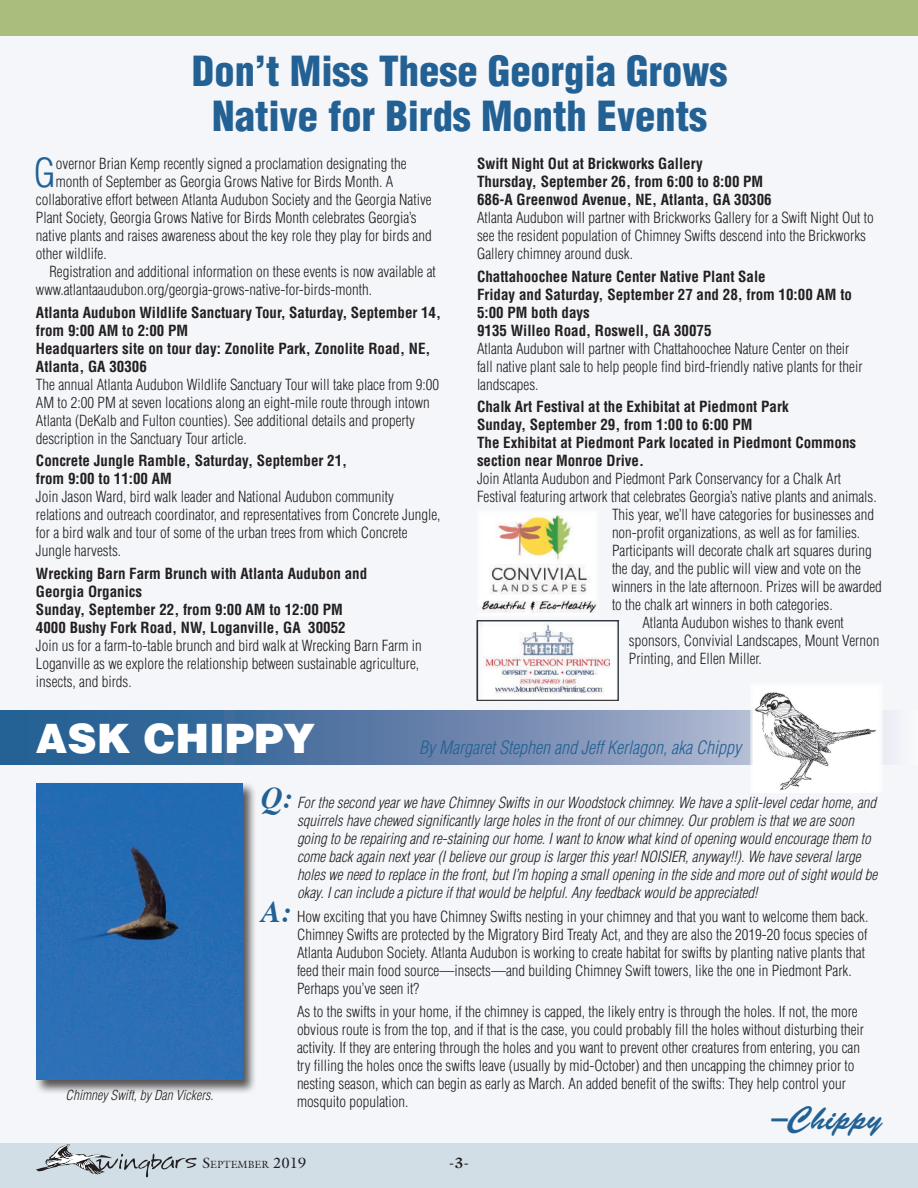
<style>
.page{position:relative;width:918px;height:1188px;background:#f4f6f9}
.page>*{position:absolute;margin:0;border:0;box-sizing:border-box;transform-origin:0 0}
.t1{font:900 condensed 40.5px/45px "Helvetica";color:#236194;text-align:center}
.t2{font:900 40.5px "Helvetica";color:#fff}
.t3{font:300 condensed 39px "Helvetica";color:#236194}
.t4{font:33px "Brush Script";color:#236194}
.t5{font:italic 300 condensed 18px "Helvetica";color:#236194}
.t6{font:300 condensed 15px/18px "Helvetica";color:#231f20}
.t7{font:700 condensed 15px/18px "Helvetica";color:#231f20}
.t8{font:italic 300 condensed 15px/18px "Helvetica";color:#231f20}
.t9{font:700 15px "Galliard";color:#231f20}
.t10{font:italic 300 condensed 13.5px "Helvetica";color:#231f20}
.t11{font:10.5px "Galliard";color:#231f20}
.s1{font-family:"Times";font-weight:700;font-stretch:normal;font-size:30px;color:#236194}
.s2{font-family:"Times";font-weight:700;font-style:italic;font-stretch:normal;font-size:30px;color:#236194}
.s3{font-size:15px}
</style>
<div class="page">
<div style="left:0;top:1143px;width:918px;height:45px;background:#d1dee6"></div>
<svg style="left:36px;top:1144px;width:161px;height:33px"></svg>
<div style="left:0;top:0;width:918px;height:36px;background:#a9bd7d"></div>
<svg style="left:0;top:711px;width:750px;height:54px;background:#5c7fa9"></svg>
<div style="left:750px;top:683px;width:133px;height:110px;background:#fff"></div>
<img style="left:755px;top:692px;width:121px;height:98px">
<div style="left:34px;top:781px;width:224px;height:314px;background:#231f20;opacity:.75"></div>
<img style="left:36px;top:783px;width:207px;height:297px">
<img style="left:480px;top:515px;width:117px;height:98px">
<img style="left:482px;top:623px;width:134px;height:76px">
<div style="left:477px;top:621px;width:141px;height:80px;border:1px solid #231f20"></div>
<h1 class="t1" style="left:192px;top:49px;width:537px">Don’t Miss These Georgia Grows<br>Native for Birds Month Events</h1>
<h2 class="t3" style="left:34px;top:149px;width:23px">G</h2>
<p class="t6" style="left:56px;top:155px;width:352px">overnor Brian Kemp recently signed a proclamation designating the</p>
<p class="t7" style="left:477px;top:155px;width:296px">Swift Night Out at Brickworks Gallery<br>Thursday, September 26, from 6:00 to 8:00 PM<br>686-A Greenwod Avenue, NE, Atlanta, GA 30306</p>
<p class="t6" style="left:477px;top:209px;width:398px">Atlanta Audubon will partner with Brickworks Gallery for a Swift Night Out to see the resident population of Chimney Swifts descend into the Brickworks<br>Gallery chimney around dusk.</p>
<p class="t7" style="left:477px;top:267px;width:377px">Chattahoochee Nature Center Native Plant Sale<br>Friday and Saturday, September 27 and 28, from 10:00 AM to 5:00 PM both days<br>9135 Willeo Road, Roswell, GA 30075</p>
<p class="t6" style="left:477px;top:339px;width:387px">Atlanta Audubon will partner with Chattahoochee Nature Center on their fall native plant sale to help people find bird-friendly native plants for their landscapes.</p>
<p class="t7" style="left:477px;top:398px;width:381px">Chalk Art Festival at the Exhibitat at Piedmont Park<br>Sunday, September 29, from 1:00 to 6:00 PM<br>The Exhibitat at Piedmont Park located in Piedmont Commons section near Monroe Drive.</p>
<p class="t6" style="left:477px;top:470px;width:366px">Join Atlanta Audubon and Piedmont Park Conservancy for a Chalk Art</p>
<p class="t6" style="left:477px;top:488px;width:401px">Festival featuring artwork that celebrates Georgia’s native plants and animals.</p>
<p class="t6" style="left:612px;top:506px;width:264px">This year, we’ll have categories for businesses and</p>
<p class="t6" style="left:612px;top:524px;width:250px">non-profit organizations, as well as for families.</p>
<p class="t6" style="left:612px;top:542px;width:261px">Participants will decorate chalk art squares during</p>
<p class="t6" style="left:612px;top:560px;width:251px">the day, and the public will view and vote on the</p>
<p class="t6" style="left:612px;top:578px;width:271px">winners in the late afternoon. Prizes will be awarded</p>
<p class="t6" style="left:612px;top:596px;width:222px">to the chalk art winners in both categories.</p>
<p class="t6" style="left:642px;top:614px;width:203px">Atlanta Audubon wishes to thank event</p>
<p class="t6" style="left:629px;top:632px;width:252px">sponsors, Convivial Landscapes, Mount Vernon</p>
<p class="t6" style="left:629px;top:650px;width:134px">Printing, and Ellen Miller.</p>
<p class="t6" style="left:56px;top:173px;width:339px">month of September as Georgia Grows Native for Birds Month. A</p>
<p class="t6" style="left:36px;top:191px;width:397px">collaborative effort between Atlanta Audubon Society and the Georgia Native</p>
<p class="t6" style="left:36px;top:209px;width:382px">Plant Society, Georgia Grows Native for Birds Month celebrates Georgia’s</p>
<p class="t6" style="left:36px;top:227px;width:397px">native plants and raises awareness about the key role they play for birds and</p>
<p class="t6" style="left:36px;top:245px;width:72px">other wildlife.</p>
<p class="t6" style="left:49px;top:263px;width:388px">Registration and additional information on these events is now available at</p>
<p class="t6" style="left:36px;top:281px;width:338px">www.atlantaaudubon.org/georgia-grows-native-for-birds-month.</p>
<p class="t7" style="left:36px;top:303px;width:407px">Atlanta Audubon Wildlife Sanctuary Tour, Saturday, September 14, from 9:00 AM to 2:00 PM<br>Headquarters site on tour day: Zonolite Park, Zonolite Road, NE, Atlanta, GA 30306</p>
<p class="t6" style="left:36px;top:375px;width:405px">The annual Atlanta Audubon Wildlife Sanctuary Tour will take place from 9:00<br>AM to 2:00 PM at seven locations along an eight-mile route through intown Atlanta (DeKalb and Fulton counties). See additional details and property description in the Sanctuary Tour article.</p>
<p class="t7" style="left:36px;top:452px;width:313px">Concrete Jungle Ramble, Saturday, September 21, from 9:00 to 11:00 AM</p>
<p class="t6" style="left:36px;top:488px;width:406px">Join Jason Ward, bird walk leader and National Audubon community relations and outreach coordinator, and representatives from Concrete Jungle, for a bird walk and tour of some of the urban trees from which Concrete Jungle harvests.</p>
<p class="t7" style="left:36px;top:564px;width:333px">Wrecking Barn Farm Brunch with Atlanta Audubon and Georgia Organics<br>Sunday, September 22, from 9:00 AM to 12:00 PM 4000 Bushy Fork Road, NW, Loganville, GA 30052</p>
<p class="t6" style="left:36px;top:636px;width:387px">Join us for a farm-to-table brunch and bird walk at Wrecking Barn Farm in<br>Loganville as we explore the relationship between sustainable agriculture, insects, and birds.</p>
<h1 class="t2" style="left:36px;top:712px;width:280px">ASK CHIPPY</h1>
<p class="t8" style="left:297px;top:794px;width:582px;text-indent:-36px"><span class="s1">Q:</span> For the second year we have Chimney Swifts in our Woodstock chimney. We have a split-level cedar home, and squirrels have chewed significantly large holes in the front of our chimney. Our problem is that we are soon going to be repairing and re-staining our home. I want to know what kind of opening would encourage them to come back again next year (I believe our group is larger this year! NOISIER, anyway!!). We have several large holes we need to replace in the front, but I’m hoping a small opening in the side and more out of sight would be okay. I can include a picture if that would be helpful. Any feedback would be appreciated!</p>
<p class="t6" style="left:297px;top:908px;width:573px;text-indent:-36px"><span class="s2">A:</span> How exciting that you have Chimney Swifts nesting in your chimney and that you want to welcome them back.<br>Chimney Swifts are protected by the Migratory Bird Treaty Act, and they are also the 2019-20 focus species of Atlanta Audubon Society. Atlanta Audubon is working to create habitat for swifts by planting native plants that feed their main food source—insects—and building Chimney Swift towers, like the one in Piedmont Park.<br>Perhaps you’ve seen it?</p>
<p class="t6" style="left:297px;top:1002px;width:569px">As to the swifts in your home, if the chimney is capped, the likely entry is through the holes. If not, the more obvious route is from the top, and if that is the case, you could probably fill the holes without disturbing their activity. If they are entering through the holes and you want to prevent other creatures from entering, you can try filling the holes once the swifts leave (usually by mid-October) and then uncapping the chimney prior to nesting season, which can begin as early as March. An added benefit of the swifts: They help control your mosquito population.</p>
<h3 class="t4" style="left:771px;top:1100px;width:112px">–Chippy</h3>
<p class="t5" style="left:419px;top:736px;width:323px">By Margaret Stephen and Jeff Kerlagon, aka Chippy</p>
<p class="t10" style="left:66px;top:1086px;width:149px">Chimney Swift, by Dan Vickers.</p>
<p class="t11" style="left:202px;top:1158px;width:106px"><span class="s3">S</span>EPTEMBER <span class="s3">2019</span></p>
<p class="t9" style="left:449px;top:1153px;width:22px">-3-</p>
</div>
